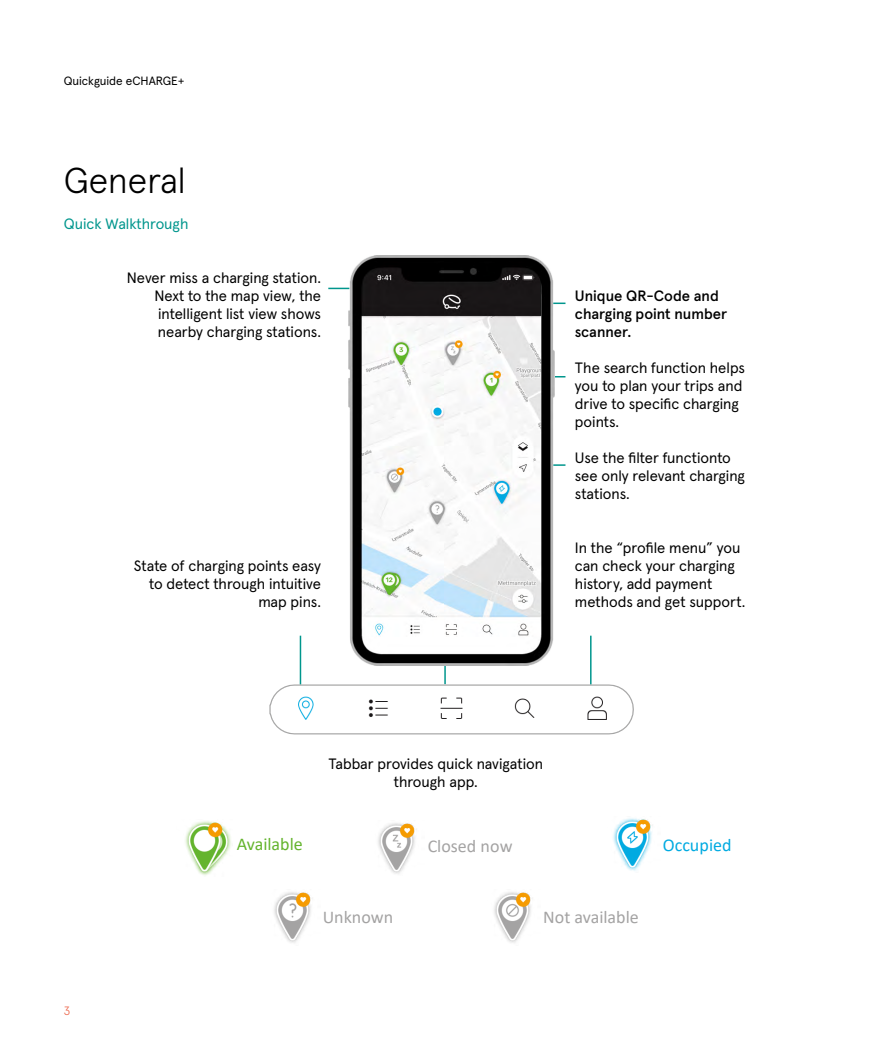
<style>
.page{position:relative;width:893px;height:1063px;background:#fff}
.page>*{position:absolute;margin:0;border:0;box-sizing:border-box;transform-origin:0 0}
.t1{font:300 36px "Apercu Pro";color:#000}
.t2{font:18px "Calibri";color:#a4a3a3}
.t3{font:18px "Calibri";color:#64b42d}
.t4{font:18px "Calibri";color:#00aae1}
.t5{font:15px/18px "Apercu Pro";color:#000}
.t6{font:500 15px/18px "Apercu Pro";color:#000}
.t7{font:15px "Apercu Pro";color:#00968d}
.t8{font:12px "Apercu Pro";color:#000}
.t9{font:300 12px "Apercu Pro";color:#eb5d40}
</style>
<div class="page">
<hr style="left:444px;top:654px;width:2px;height:30px;background:#00968d">
<hr style="left:544px;top:464px;width:21px;height:2px;background:#00968d">
<hr style="left:544px;top:376px;width:21px;height:2px;background:#00968d">
<svg style="left:328px;top:288px;width:21px;height:1px"></svg>
<hr style="left:590px;top:636px;width:2px;height:49px;background:#00968d">
<hr style="left:300px;top:636px;width:1px;height:49px;background:#00968d">
<img style="left:185px;top:821px;width:46px;height:55px">
<img style="left:378px;top:823px;width:37px;height:51px">
<img style="left:613px;top:818px;width:39px;height:53px">
<img style="left:274px;top:892px;width:37px;height:51px">
<img style="left:494px;top:892px;width:37px;height:51px">
<img style="left:349px;top:255px;width:205px;height:410px">
<svg style="left:269px;top:684px;width:365px;height:50px"></svg>
<p class="t8" style="left:64px;top:72px;width:122px">Quickguide eCHARGE+</p>
<h1 class="t1" style="left:64px;top:153px;width:123px">General</h1>
<p class="t7" style="left:64px;top:212px;width:126px">Quick Walkthrough</p>
<p class="t5" style="left:154px;top:268px;width:168px;text-align:justify;text-indent:-28px">Never miss a charging station.<br>Next to the map view, the intelligent list view shows nearby charging stations.</p>
<p class="t5" style="left:134px;top:556px;width:189px;text-align:right">State of charging points easy to detect through intuitive map pins.</p>
<p class="t6" style="left:575px;top:286px;width:154px">Unique QR-Code and charging point number scanner.</p>
<p class="t5" style="left:575px;top:358px;width:172px">The search function helps you to plan your trips and drive to specific charging points.</p>
<p class="t5" style="left:575px;top:448px;width:171px">Use the filter functionto see only relevant charging stations.</p>
<p class="t5" style="left:575px;top:538px;width:172px">In the “profile menu” you can check your charging history, add payment methods and get support.</p>
<p class="t5" style="left:329px;top:754px;width:216px;text-align:center">Tabbar provides quick navigation through app.</p>
<p class="t3" style="left:237px;top:832px;width:68px">Available</p>
<p class="t2" style="left:428px;top:833px;width:86px">Closed now</p>
<p class="t4" style="left:663px;top:832px;width:70px">Occupied</p>
<p class="t9" style="left:64px;top:1001px;width:8px">3</p>
<p class="t2" style="left:323px;top:905px;width:72px">Unknown</p>
<p class="t2" style="left:543px;top:905px;width:97px">Not available</p>
</div>
